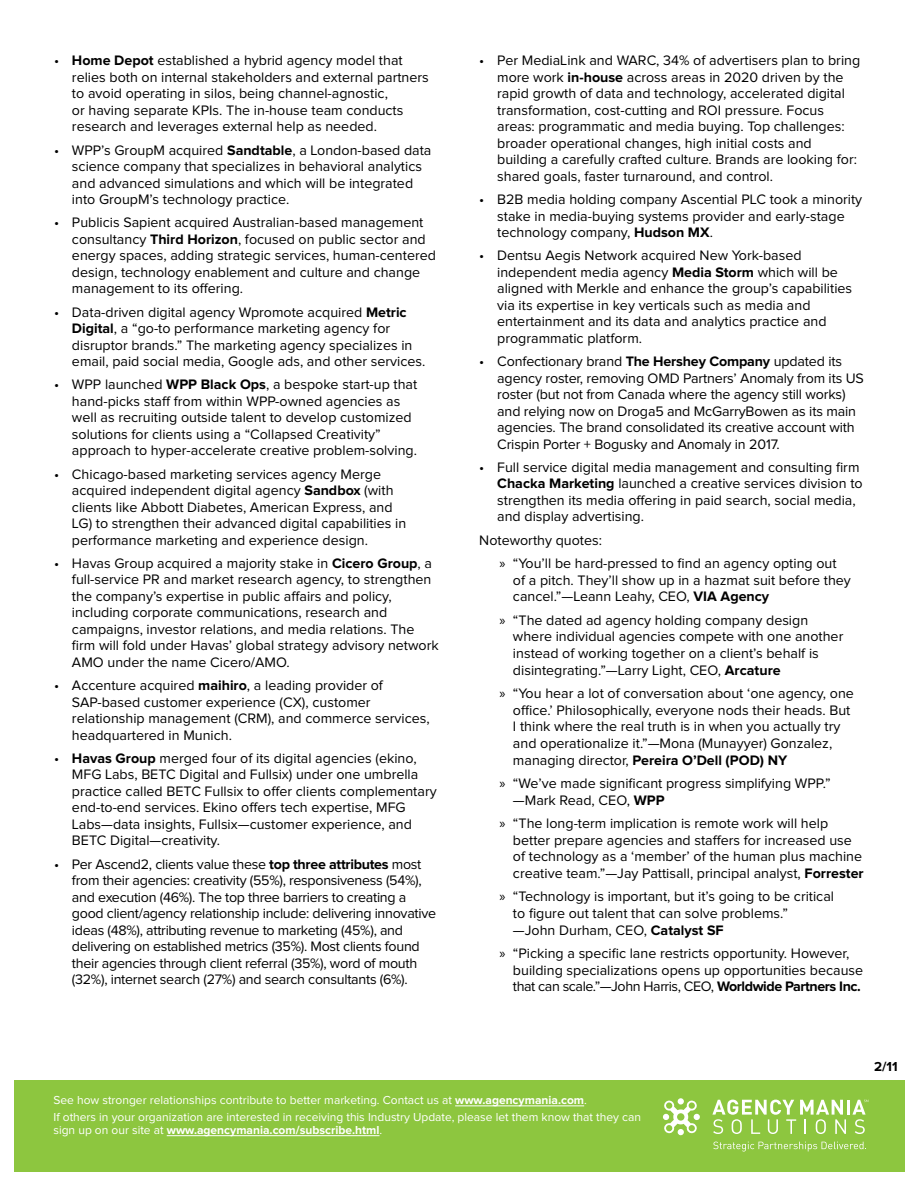
<style>
.page{position:relative;width:918px;height:1188px;background:#fff}
.page>*{position:absolute;margin:0;border:0;box-sizing:border-box;transform-origin:0 0}
.t1{font:14.25px/16.5px "Proxima Nova";color:#000}
.t2{font:14.25px/16.5px "Proxima Nova";letter-spacing:-.02em;color:#000}
.t3{font:700 13.5px "Proxima Nova";color:#000}
.t4{font:12px/17.1px "Proxima Nova";color:#fff}
.t5{font:700 12px "Proxima Nova";color:#fff}
.s1{font-weight:700}
.s2{font-family:"Myriad Pro"}
.s3{font-weight:400}
</style>
<div class="page">
<div style="left:14px;top:1081px;width:891px;height:91px;background:#8dc63f"></div>
<hr style="left:847px;top:1100px;width:3px;height:15px;background:#fff">
<svg style="left:712px;top:1100px;width:134px;height:34px"></svg>
<div style="left:693px;top:1114px;width:7px;height:6px;background:#fff;border-radius:50%"></div>
<svg style="left:663px;top:1100px;width:34px;height:34px"></svg>
<svg style="left:713px;top:1142px;width:153px;height:10px"></svg>
<svg style="left:852px;top:1100px;width:16px;height:34px"></svg>
<hr style="left:455px;top:1106px;width:129px;height:1px;background:#fff">
<hr style="left:167px;top:1135px;width:213px;height:1px;background:#fff">
<p class="t1" style="left:72px;top:53px;width:358px;text-indent:-18px">• <span class="s1">Home Depot</span> established a hybrid agency model that relies both on internal stakeholders and external partners to avoid operating in silos, being channel-agnostic,<br>or having separate KPIs. The in-house team conducts research and leverages external help as needed.</p>
<p class="t1" style="left:72px;top:142px;width:361px;text-indent:-18px">• WPP’s GroupM acquired <span class="s1">Sandtable</span>, a London-based data science company that specializes in behavioral analytics and advanced simulations and which will be integrated into GroupM’s technology practice.</p>
<p class="t1" style="left:72px;top:215px;width:365px;text-indent:-18px">• Publicis Sapient acquired Australian-based management consultancy <span class="s1">Third Horizon</span>, focused on public sector and energy spaces, adding strategic services, human-centered design, technology enablement and culture and change management to its offering.</p>
<p class="t1" style="left:72px;top:304px;width:355px;text-indent:-18px">• Data-driven digital agency Wpromote acquired <span class="s1">Metric Digital</span>, a “go-to performance marketing agency for disruptor brands.” The marketing agency specializes in email, paid social media, Google ads, and other services.</p>
<p class="t1" style="left:72px;top:377px;width:347px;text-indent:-18px">• WPP launched <span class="s1">WPP Black Ops</span>, a bespoke start-up that hand-picks staff from within WPP-owned agencies as well as recruiting outside talent to develop customized solutions for clients using a “Collapsed Creativity” approach to hyper-accelerate creative problem-solving.</p>
<p class="t1" style="left:72px;top:466px;width:336px;text-indent:-18px">• Chicago-based marketing services agency Merge acquired independent digital agency <span class="s1">Sandbox</span> (with clients like Abbott Diabetes, American Express, and LG) to strengthen their advanced digital capabilities in performance marketing and experience design.</p>
<p class="t1" style="left:72px;top:555px;width:368px;text-indent:-18px">• Havas Group acquired a majority stake in <span class="s1">Cicero Group</span>, a full-service PR and market research agency, to strengthen the company’s expertise in public affairs and policy, including corporate communications, research and campaigns, investor relations, and media relations. The firm will fold under Havas’ global strategy advisory network AMO under the name Cicero/AMO.</p>
<p class="t1" style="left:72px;top:678px;width:359px;text-indent:-18px">• Accenture acquired <span class="s1">maihiro</span>, a leading provider of SAP-based customer experience (CX), customer relationship management (CRM), and commerce services, headquartered in Munich.</p>
<p class="t1" style="left:72px;top:750px;width:366px;text-indent:-18px">• <span class="s1">Havas Group</span> merged four of its digital agencies (ekino, MFG Labs, BETC Digital and Fullsix) under one umbrella practice called BETC Fullsix to offer clients complementary end-to-end services. Ekino offers tech expertise, MFG Labs—data insights, Fullsix—customer experience, and BETC Digital—creativity.</p>
<p class="t2" style="left:72px;top:856px;width:366px;text-indent:-18px">• Per Ascend2, clients value these <span class="s1">top three attributes</span> most from their agencies: creativity (55%), responsiveness (54%), and execution (46%). The top three barriers to creating a good client/agency relationship include: delivering innovative ideas (48%), attributing revenue to marketing (45%), and delivering on established metrics (35%). Most clients found their agencies through client referral (35%), word of mouth (32%), internet search (27%) and search consultants (6%).</p>
<p class="t1" style="left:497px;top:53px;width:365px;text-indent:-18px">• Per MediaLink and WARC, 34% of advertisers plan to bring more work <span class="s1">in-house</span> across areas in 2020 driven by the rapid growth of data and technology, accelerated digital transformation, cost-cutting and ROI pressure. Focus areas: programmatic and media buying. Top challenges: broader operational changes, high initial costs and building a carefully crafted culture. Brands are looking for: shared goals, faster turnaround, and control.</p>
<p class="t1" style="left:497px;top:192px;width:367px;text-indent:-18px">• B2B media holding company Ascential PLC took a minority stake in media-buying systems provider and early-stage technology company, <span class="s1">Hudson MX</span>.</p>
<p class="t1" style="left:497px;top:248px;width:356px;text-indent:-18px">• Dentsu Aegis Network acquired New York-based independent media agency <span class="s1">Media Storm</span> which will be aligned with Merkle and enhance the group’s capabilities via its expertise in key verticals such as media and entertainment and its data and analytics practice and programmatic platform.</p>
<p class="t1" style="left:497px;top:354px;width:368px;text-indent:-18px">• Confectionary brand <span class="s1">The Hershey Company</span> updated its agency roster, removing OMD Partners’ Anomaly from its US roster (but not from Canada where the agency still works) and relying now on Droga5 and McGarryBowen as its main agencies. The brand consolidated its creative account with Crispin Porter + Bogusky and Anomaly in 2017.</p>
<p class="t1" style="left:497px;top:460px;width:367px;text-indent:-18px">• Full service digital media management and consulting firm <span class="s1">Chacka Marketing</span> launched a creative services division to strengthen its media offering in paid search, social media, and display advertising.</p>
<p class="t1" style="left:499px;top:529px;width:339px;line-height:23.4px;text-indent:-20px">Noteworthy quotes:<br><span class="s2">»</span> “You’ll be hard-pressed to find an agency opting out</p>
<p class="t1" style="left:513px;top:572px;width:339px">of a pitch. They’ll show up in a hazmat suit before they cancel.”—Leann Leahy, CEO, <span class="s1">VIA Agency</span></p>
<p class="t1" style="left:513px;top:612px;width:332px;text-indent:-13px"><span class="s2">»</span> “The dated ad agency holding company design where individual agencies compete with one another instead of working together on a client’s behalf is disintegrating.”—Larry Light, CEO, <span class="s1">Arcature</span></p>
<p class="t1" style="left:513px;top:686px;width:343px;text-indent:-13px"><span class="s2">»</span> “You hear a lot of conversation about ‘one agency, one office.’ Philosophically, everyone nods their heads. But I think where the real truth is in when you actually try and operationalize it.”—Mona (Munayyer) Gonzalez, managing director, <span class="s1">Pereira O’Dell (POD) NY</span></p>
<p class="t1" style="left:513px;top:776px;width:319px;text-indent:-13px"><span class="s2">»</span> “We’ve made significant progress simplifying WPP.” —Mark Read, CEO, <span class="s1">WPP</span></p>
<p class="t1" style="left:513px;top:816px;width:352px;text-indent:-13px"><span class="s2">»</span> “The long-term implication is remote work will help better prepare agencies and staffers for increased use of technology as a ‘member’ of the human plus machine creative team.”—Jay Pattisall, principal analyst, <span class="s1">Forrester</span></p>
<p class="t1" style="left:513px;top:889px;width:323px;text-indent:-13px"><span class="s2">»</span> “Technology is important, but it’s going to be critical to figure out talent that can solve problems.”<br>—John Durham, CEO, <span class="s1">Catalyst SF</span></p>
<p class="t1" style="left:513px;top:946px;width:352px;text-indent:-13px"><span class="s2">»</span> “Picking a specific lane restricts opportunity. However, building specializations opens up opportunities because that can scale.”—John Harris, CEO, <span class="s1">Worldwide Partners Inc.</span></p>
<p class="t4" style="left:53px;top:1092px;width:589px">See how stronger relationships contribute to better marketing. Contact us at <span class="s1">www.agencymania.com</span>.<br>If others in your organization are interested in receiving this Industry Update, please let them know that they can</p>
<p class="t5" style="left:53px;top:1125px;width:330px"><span class="s3">sign up on our site at</span> www.agencymania.com/subscribe.html<span class="s3">.</span></p>
<p class="t3" style="left:874px;top:1060px;width:25px">2/11</p>
</div>
